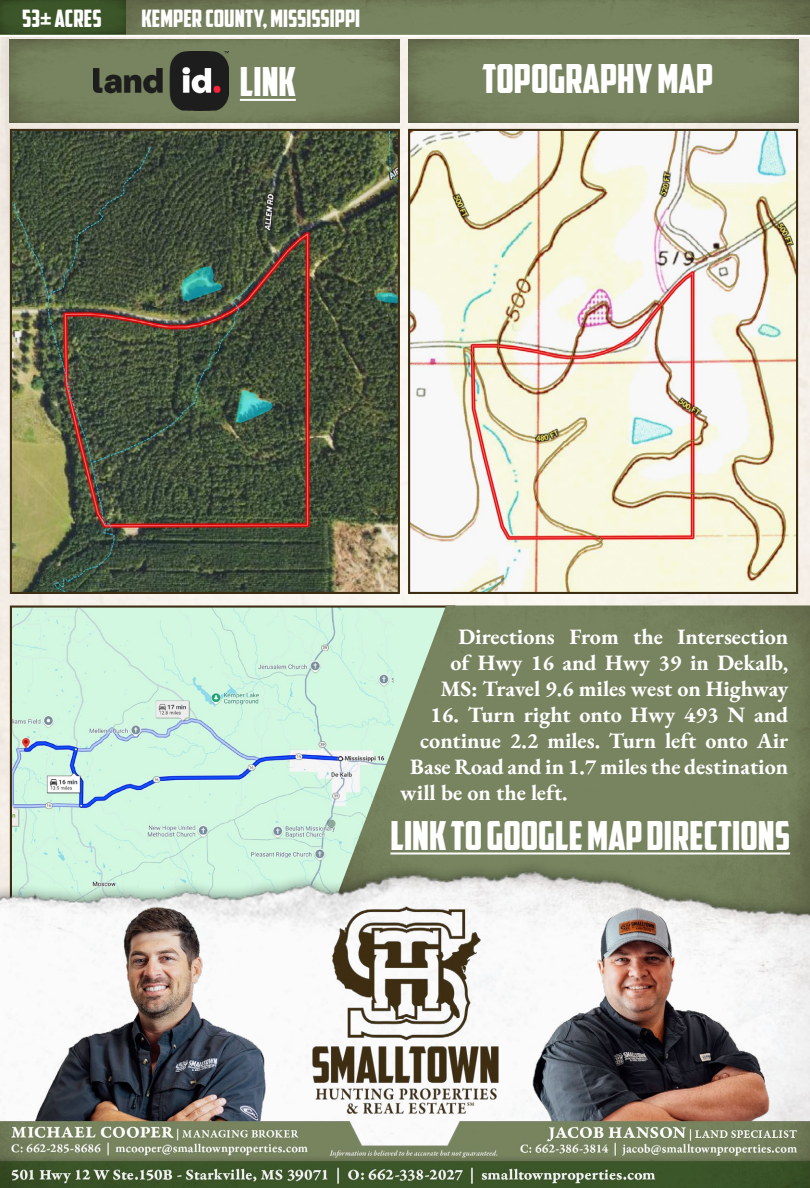
<style>
.page{position:relative;width:810px;height:1188px;background:#fff}
.page>*{position:absolute;margin:0;border:0;box-sizing:border-box;transform-origin:0 0}
.t1{font:40px "American Captain";color:#fff}
.t2{font:24px "American Captain";color:#fff}
.t3{font:22px/26px "EB Garamond";color:#fff;text-align:right}
</style>
<div class="page">
<img style="left:0;top:37px;width:810px;height:785px">
<img style="left:126px;top:0;width:684px;height:35px">
<div style="left:0;top:0;width:126px;height:35px;background:#3c5629"></div>
<img style="left:13px;top:132px;width:384px;height:459px">
<div style="left:10px;top:129px;width:390px;height:465px;border:2px solid #3d2d12"></div>
<img style="left:411px;top:132px;width:384px;height:459px">
<div style="left:408px;top:129px;width:390px;height:465px;border:2px solid #3d2d12"></div>
<img style="left:13px;top:609px;width:313px;height:213px">
<img style="left:10px;top:39px;width:390px;height:84px">
<img style="left:408px;top:39px;width:390px;height:84px">
<img style="left:337px;top:606px;width:473px;height:216px">
<hr style="left:240px;top:99px;width:56px;height:2px;background:#fff">
<img style="left:94px;top:52px;width:135px;height:58px">
<img style="left:0;top:822px;width:810px;height:78px">
<img style="left:0;top:900px;width:810px;height:288px">
<p class="t2" style="left:22px;top:4px;width:81px">53± ACRES</p>
<p class="t2" style="left:142px;top:4px;width:220px">KEMPER COUNTY, MISSISSIPPI</p>
<h1 class="t1" style="left:240px;top:57px;width:57px">LINK</h1>
<h1 class="t1" style="left:482px;top:54px;width:233px">TOPOGRAPHY MAP</h1>
<p class="t3" style="left:440px;top:624px;width:350px">Directions From the Intersection of Hwy 16 and Hwy 39 in Dekalb,<br>MS: Travel 9.6 miles west on Highway</p>
<p class="t3" style="left:430px;top:702px;width:359px">16. Turn right onto Hwy 493 N and</p>
<p class="t3" style="left:420px;top:728px;width:369px">continue 2.2 miles. Turn left onto Air</p>
<p class="t3" style="left:410px;top:754px;width:379px">Base Road and in 1.7 miles the destination</p>
<p class="t3" style="left:400px;top:780px;width:169px">will be on the left.</p>
<h1 class="t1" style="left:391px;top:811px;width:401px">LINK TO GOOGLE MAP DIRECTIONS</h1>
</div>
